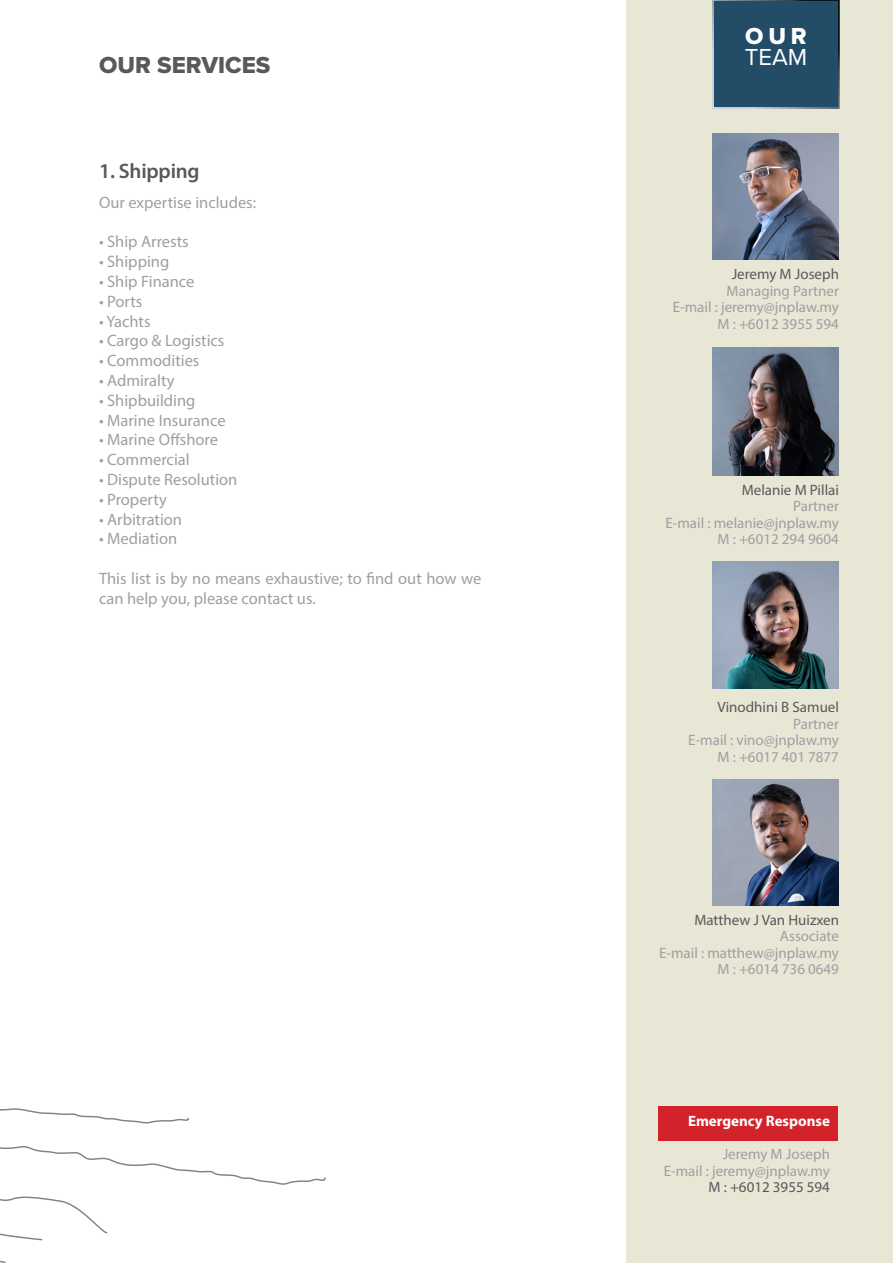
<style>
.page{position:relative;width:893px;height:1263px;background:#fff}
.page>*{position:absolute;margin:0;border:0;box-sizing:border-box;transform-origin:0 0}
.t1{font:24px "Proxima Nova Extrabld";color:#58595b}
.t2{font:24px "Proxima Nova";color:#fff}
.t3{font:24px "Proxima Nova Extrabld";color:#fff}
.t4{font:600 21px "Myriad Pro";letter-spacing:-.01em;color:#58595b}
.t5{font:16.5px/19.8px "Myriad Pro";color:#9d9fa2}
.t6{font:15px/16.5px "Myriad Pro";color:#9d9fa2;text-align:right}
.t7{font:15px "Myriad Pro";color:#58595b}
.t8{font:700 15px "Myriad Pro";color:#fff}
</style>
<div class="page">
<div style="left:627px;top:0;width:266px;height:1263px;background:#e8e6d4"></div>
<svg style="left:0;top:1108px;width:326px;height:155px"></svg>
<img style="left:713px;top:134px;width:126px;height:126px">
<img style="left:713px;top:347px;width:126px;height:129px">
<img style="left:713px;top:562px;width:126px;height:127px">
<img style="left:713px;top:779px;width:126px;height:126px">
<div style="left:713px;top:0;width:126px;height:108px;background:#234c67"></div>
<div style="left:659px;top:1106px;width:179px;height:35px;background:#d2232a"></div>
<h1 class="t1" style="left:99px;top:47px;width:173px">OUR SERVICES</h1>
<p class="t4" style="left:99px;top:157px;width:102px">1. Shipping</p>
<p class="t5" style="left:99px;top:192px;width:159px">Our expertise includes:</p>
<p class="t5" style="left:99px;top:232px;width:91px">• Ship Arrests</p>
<p class="t5" style="left:99px;top:251px;width:72px">• Shipping</p>
<p class="t5" style="left:99px;top:271px;width:97px">• Ship Finance</p>
<p class="t5" style="left:99px;top:291px;width:45px">• Ports</p>
<p class="t5" style="left:99px;top:311px;width:53px">• Yachts</p>
<p class="t5" style="left:99px;top:331px;width:127px">• Cargo &amp; Logistics</p>
<p class="t5" style="left:99px;top:350px;width:102px">• Commodities</p>
<p class="t5" style="left:99px;top:370px;width:77px">• Admiralty</p>
<p class="t5" style="left:99px;top:390px;width:98px">• Shipbuilding</p>
<p class="t5" style="left:99px;top:410px;width:128px">• Marine Insurance</p>
<p class="t5" style="left:99px;top:430px;width:121px">• Marine Offshore</p>
<p class="t5" style="left:99px;top:449px;width:92px">• Commercial</p>
<p class="t5" style="left:99px;top:469px;width:140px">• Dispute Resolution</p>
<p class="t5" style="left:99px;top:489px;width:69px">• Property</p>
<p class="t5" style="left:99px;top:509px;width:85px">• Arbitration</p>
<p class="t5" style="left:99px;top:529px;width:80px">• Mediation</p>
<p class="t5" style="left:99px;top:568px;width:384px">This list is by no means exhaustive; to find out how we can help you, please contact us.</p>
<h1 class="t3" style="left:745px;top:18px;width:63px">OUR</h1>
<h1 class="t2" style="left:745px;top:39px;width:64px">TEAM</h1>
<p class="t7" style="left:732px;top:265px;width:109px">Jeremy M Joseph</p>
<p class="t6" style="left:673px;top:282px;width:168px">Managing Partner<br>E-mail : jeremy@jnplaw.my<br>M : +6012 3955 594</p>
<p class="t7" style="left:742px;top:480px;width:99px">Melanie M Pillai</p>
<p class="t6" style="left:665px;top:498px;width:175px">Partner<br>E-mail : melanie@jnplaw.my<br>M : +6012 294 9604</p>
<p class="t7" style="left:718px;top:698px;width:123px">Vinodhini B Samuel</p>
<p class="t6" style="left:688px;top:715px;width:152px">Partner<br>E-mail : vino@jnplaw.my<br>M : +6017 401 7877</p>
<p class="t7" style="left:694px;top:910px;width:146px">Matthew J Van Huizxen</p>
<p class="t6" style="left:659px;top:928px;width:181px">Associate<br>E-mail : matthew@jnplaw.my<br>M : +6014 736 0649</p>
<p class="t8" style="left:688px;top:1112px;width:143px">Emergency Response</p>
<p class="t6" style="left:664px;top:1146px;width:168px">Jeremy M Joseph<br>E-mail : jeremy@jnplaw.my</p>
<p class="t7" style="left:708px;top:1178px;width:123px">M : +6012 3955 594</p>
</div>
